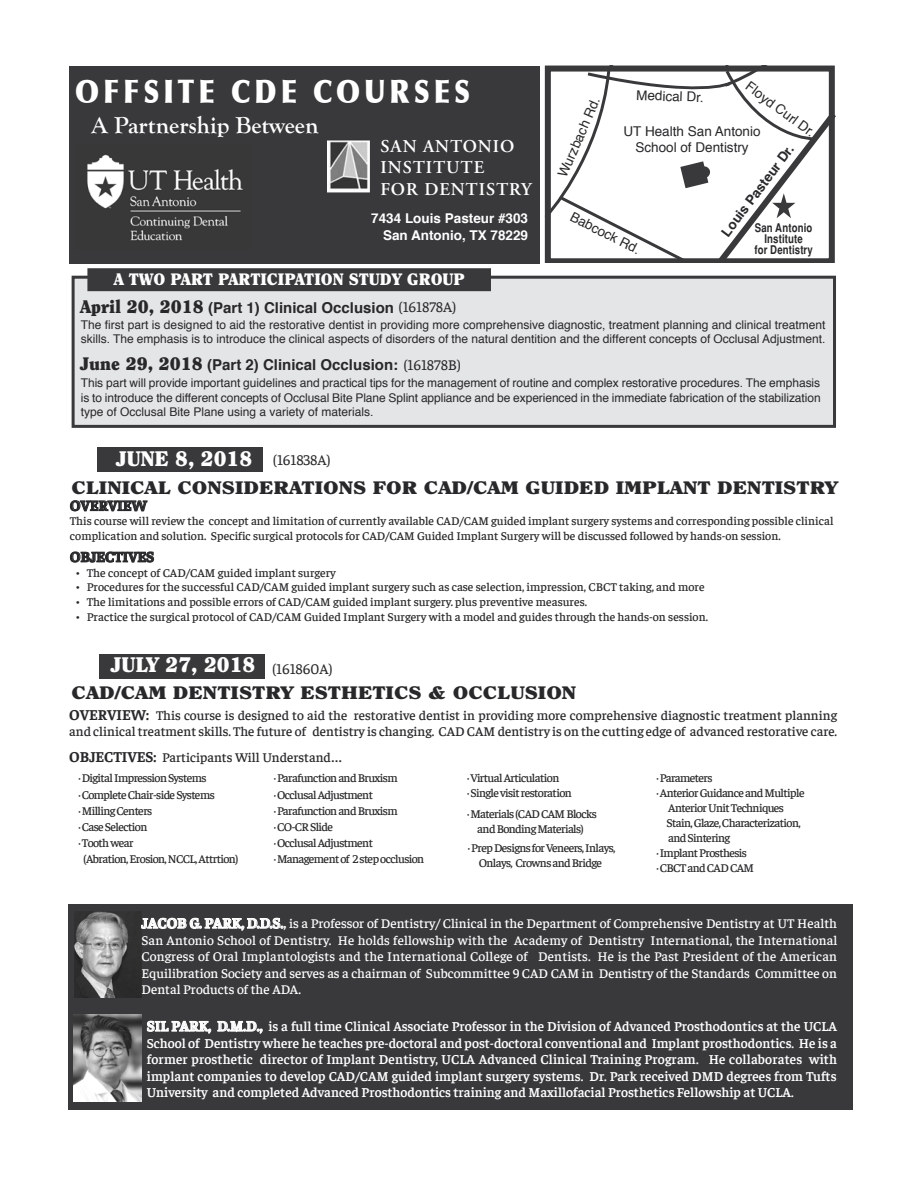
<style>
.page{position:relative;width:918px;height:1188px;background:#fff}
.page>*{position:absolute;margin:0;border:0;box-sizing:border-box;transform-origin:0 0}
.t1{font:900 32.4px "Optima";letter-spacing:.15em;color:#fff;scale:.83 1}
.t2{font:700 24px "Goudy Old Style T";color:#fff}
.t3{font:900 21px "Clearface";color:#fff}
.t4{font:900 18px "Clearface";color:#282729;scale:1.2 1}
.t5{font:600 18px/21.6px "Adobe Garamond";letter-spacing:.05em;color:#fff}
.t6{font:900 16.5px "Clearface";color:#fff}
.t7{font:700 15px "Helvetica";color:#282729}
.t8{font:700 15px "Faustina";color:#282729}
.t9{font:15px "Faustina";color:#282729}
.t10{font:600 13.5px/16.5px "Faustina";color:#fff;text-align:justify}
.t11{font:500 13.5px/16.5px "Faustina";color:#fff;text-align:justify}
.t12{font:500 13.5px/16.5px "Faustina";color:#282729}
.t13{font:13.5px/16.2px "Helvetica";color:#282729;text-align:center}
.t14{font:700 13.5px/16.2px "Helvetica";color:#fff;text-align:right}
.t15{font:700 13.5px "Helvetica";color:#282729}
.t16{font:500 12px/14.7px "Faustina";color:#282729}
.t17{font:12px/14.4px "Helvetica";color:#282729}
.t18{font:500 12px/16.2px "Faustina";letter-spacing:-.05em;color:#282729}
.t19{font:700 condensed 12px/11.1px "Helvetica";letter-spacing:.01em;color:#282729;text-align:center}
.s1{font-family:"Clearface";font-weight:900;font-size:18px}
.s2{font-family:"Faustina";font-weight:400}
.s3{font-weight:700;font-size:15px}
.s4{font-family:"Encode Sans Expanded"}
</style>
<div class="page">
<div style="left:69px;top:66px;width:471px;height:198px;background:#39383a"></div>
<div style="left:68px;top:904px;width:785px;height:205px;background:#39383a"></div>
<div style="left:74px;top:911px;width:68px;height:87px;border:1px solid #39383a"></div>
<img style="left:74px;top:912px;width:67px;height:85px">
<div style="left:99px;top:654px;width:166px;height:25px;background:#39383a"></div>
<img style="left:327px;top:140px;width:43px;height:52px">
<div style="left:97px;top:447px;width:166px;height:25px;background:#39383a"></div>
<img style="left:74px;top:1014px;width:67px;height:88px">
<img style="left:87px;top:154px;width:156px;height:87px">
<svg style="left:545px;top:65px;width:291px;height:198px"></svg>
<div style="left:75px;top:279px;width:758px;height:146px;background:#e3e5e7"></div>
<div style="left:72px;top:276px;width:764px;height:152px;border:3px solid #39383a"></div>
<div style="left:88px;top:269px;width:402px;height:21px;background:#39383a"></div>
<div style="left:88px;top:268px;width:403px;height:23px;border:1px solid #39383a"></div>
<h1 class="t1" style="left:75px;top:72px;width:478px">OFFSITE CDE COURSES</h1>
<h2 class="t2" style="left:92px;top:112px;width:229px">A Partnership Between</h2>
<h3 class="t5" style="left:381px;top:136px;width:153px">SAN ANTONIO<br>INSTITUTE<br>FOR DENTISTRY</h3>
<p class="t14" style="left:371px;top:211px;width:158px">7434 Louis Pasteur #303<br>San Antonio, TX 78229</p>
<h3 class="t6" style="left:114px;top:269px;width:352px">A TWO PART PARTICIPATION STUDY GROUP</h3>
<p class="t13" style="left:752px;top:78px;width:84px;rotate:37deg">Floyd Curl Dr.</p>
<p class="t13" style="left:637px;top:87px;width:69px;rotate:2deg">Medical Dr.</p>
<p class="t13" style="left:555px;top:173px;width:87px;rotate:-66deg">Wurzbach Rd.</p>
<p class="t13" style="left:624px;top:123px;width:139px">UT Health San Antonio<br>School of Dentistry</p>
<p class="t15" style="left:716px;top:228px;width:113px;rotate:-53deg">Louis Pasteur Dr.</p>
<p class="t13" style="left:575px;top:209px;width:78px;rotate:27deg">Babcock Rd.</p>
<p class="t19" style="left:754px;top:222px;width:60px">San Antonio<br>Institute<br>for Dentistry</p>
<p class="t7" style="left:80px;top:295px;width:377px"><span class="s1">April 20, 2018</span> (Part 1) Clinical Occlusion <span class="s2">(161878A)</span></p>
<p class="t17" style="left:81px;top:318px;width:746px">The first part is designed to aid the restorative dentist in providing more comprehensive diagnostic, treatment planning and clinical treatment skills. The emphasis is to introduce the clinical aspects of disorders of the natural dentition and the different concepts of Occlusal Adjustment.</p>
<p class="t17" style="left:81px;top:376px;width:741px;text-align:justify">This part will provide important guidelines and practical tips for the management of routine and complex restorative procedures. The emphasis is to introduce the different concepts of Occlusal Bite Plane Splint appliance and be experienced in the immediate fabrication of the stabilization type of Occlusal Bite Plane using a variety of materials.</p>
<p class="t7" style="left:80px;top:353px;width:382px"><span class="s1">June 29, 2018</span> (Part 2) Clinical Occlusion: <span class="s2">(161878B)</span></p>
<h3 class="t3" style="left:116px;top:446px;width:137px">JUNE 8, 2018</h3>
<p class="t8" style="left:70px;top:495px;width:78px">OVERVIEW</p>
<p class="t16" style="left:70px;top:513px;width:765px">This course will review the concept and limitation of currently available CAD/CAM guided implant surgery systems and corresponding possible clinical complication and solution. Specific surgical protocols for CAD/CAM Guided Implant Surgery will be discussed followed by hands-on session.</p>
<p class="t8" style="left:70px;top:546px;width:86px">OBJECTIVES</p>
<p class="t16" style="left:76px;top:564px;width:262px">• The concept of CAD/CAM guided implant surgery</p>
<p class="t16" style="left:76px;top:579px;width:631px">• Procedures for the successful CAD/CAM guided implant surgery such as case selection, impression, CBCT taking, and more</p>
<p class="t16" style="left:76px;top:594px;width:513px">• The limitations and possible errors of CAD/CAM guided implant surgery. plus preventive measures.</p>
<p class="t16" style="left:76px;top:608px;width:634px">• Practice the surgical protocol of CAD/CAM Guided Implant Surgery with a model and guides through the hands-on session.</p>
<p class="t9" style="left:273px;top:450px;width:59px">(161838A)</p>
<h3 class="t4" style="left:71px;top:476px;width:640px">CLINICAL CONSIDERATIONS FOR CAD/CAM GUIDED IMPLANT DENTISTRY</h3>
<h3 class="t3" style="left:111px;top:652px;width:146px">JULY 27, 2018</h3>
<p class="t9" style="left:272px;top:659px;width:62px">(161860A)</p>
<h3 class="t4" style="left:72px;top:681px;width:422px">CAD/CAM DENTISTRY ESTHETICS &amp; OCCLUSION</h3>
<p class="t12" style="left:69px;top:706px;width:769px"><span class="s3">OVERVIEW:</span> This course is designed to aid the restorative dentist in providing more comprehensive diagnostic treatment planning and clinical treatment skills. The future of dentistry is changing. CAD CAM dentistry is on the cutting edge of advanced restorative care.</p>
<p class="t12" style="left:69px;top:748px;width:274px"><span class="s3">OBJECTIVES:</span> Participants Will Understand<span class="s4">...</span></p>
<p class="t18" style="left:78px;top:769px;width:130px">· Digital Impression Systems</p>
<p class="t18" style="left:78px;top:786px;width:138px">· Complete Chair-side Systems</p>
<p class="t18" style="left:78px;top:802px;width:75px">· Milling Centers</p>
<p class="t18" style="left:78px;top:818px;width:71px">· Case Selection</p>
<p class="t18" style="left:78px;top:834px;width:57px">· Tooth wear</p>
<p class="t18" style="left:84px;top:850px;width:156px">(Abration, Erosion, NCCL, Attrtion)</p>
<p class="t18" style="left:274px;top:769px;width:152px">· Parafunction and Bruxism<br>· Occlusal Adjustment<br>· Parafunction and Bruxism<br>· CO-CR Slide<br>· Occlusal Adjustment<br>· Management of 2 step occlusion</p>
<p class="t18" style="left:467px;top:770px;width:106px;line-height:15px">· Virtual Articulation<br>· Single visit restoration</p>
<p class="t18" style="left:467px;top:805px;width:131px;line-height:15px;text-align:center">· Materials (CAD CAM Blocks and Bonding Materials)</p>
<p class="t18" style="left:468px;top:839px;width:149px;line-height:15px;text-align:center">· Prep Designs for Veneers, Inlays,<br>Onlays, Crowns and Bridge</p>
<p class="t18" style="left:656px;top:769px;width:58px">· Parameters</p>
<p class="t18" style="left:656px;top:784px;width:150px">· Anterior Guidance and Multiple</p>
<p class="t18" style="left:668px;top:799px;width:117px">Anterior Unit Techniques</p>
<p class="t18" style="left:667px;top:814px;width:136px">Stain, Glaze, Characterization,</p>
<p class="t18" style="left:668px;top:829px;width:63px">and Sintering</p>
<p class="t18" style="left:656px;top:844px;width:92px">· Implant Prosthesis</p>
<p class="t18" style="left:656px;top:859px;width:99px">· CBCT and CAD CAM</p>
<p class="t11" style="left:142px;top:914px;width:697px"><span class="s3">JACOB G. PARK, D.D.S.,</span> is a Professor of Dentistry/ Clinical in the Department of Comprehensive Dentistry at UT Health San Antonio School of Dentistry. He holds fellowship with the Academy of Dentistry International, the International Congress of Oral Implantologists and the International College of Dentists. He is the Past President of the American Equilibration Society and serves as a chairman of Subcommittee 9 CAD CAM in Dentistry of the Standards Committee on Dental Products of the ADA.</p>
<p class="t10" style="left:147px;top:1017px;width:692px"><span class="s3">SIL PARK, D.M.D.,</span> is a full time Clinical Associate Professor in the Division of Advanced Prosthodontics at the UCLA School of Dentistry where he teaches pre-doctoral and post-doctoral conventional and Implant prosthodontics. He is a former prosthetic director of Implant Dentistry, UCLA Advanced Clinical Training Program. He collaborates with implant companies to develop CAD/CAM guided implant surgery systems. Dr. Park received DMD degrees from Tufts University and completed Advanced Prosthodontics training and Maxillofacial Prosthetics Fellowship at UCLA.</p>
</div>
